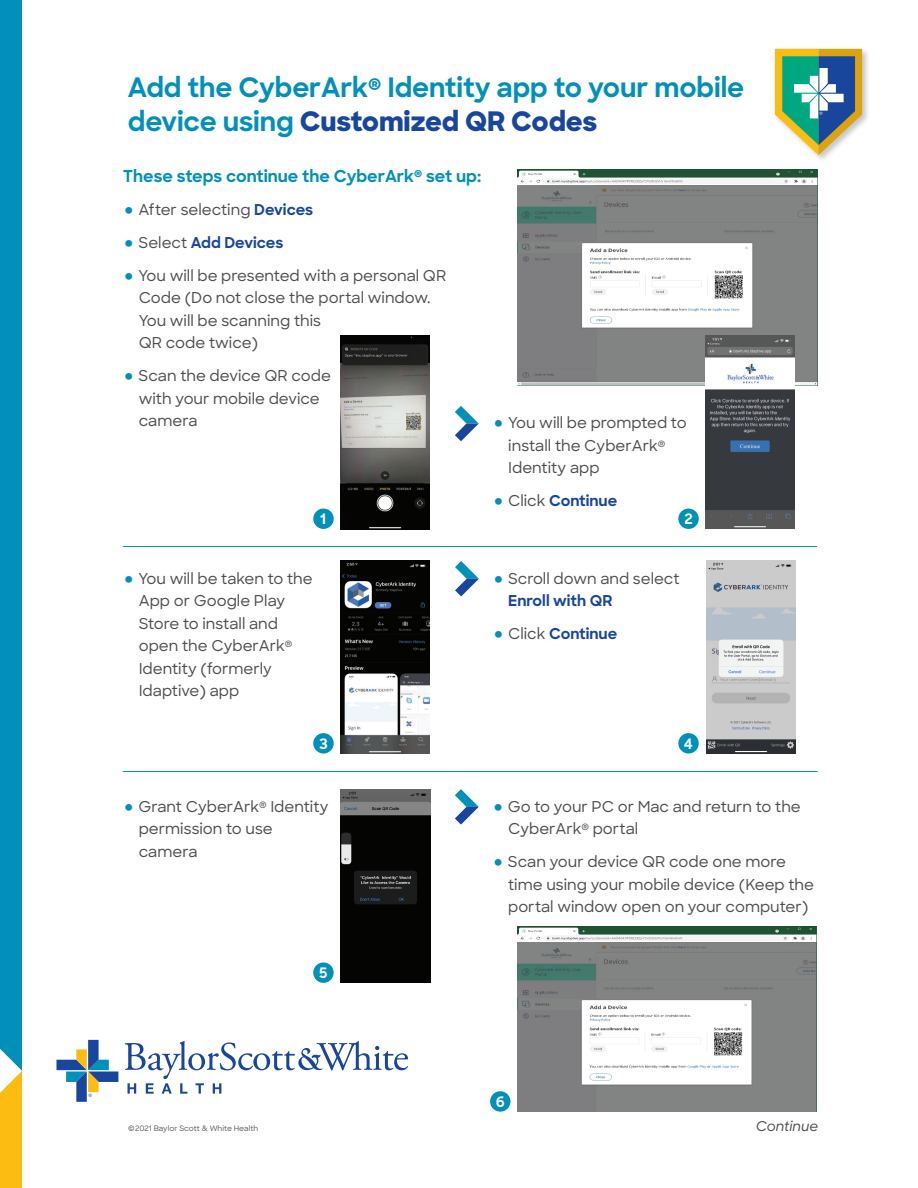
<style>
.page{position:relative;width:918px;height:1188px;background:#fff}
.page>*{position:absolute;margin:0;border:0;box-sizing:border-box;transform-origin:0 0}
.t1{font:700 26.85px/33.9px "Sharp Sans";letter-spacing:-.005em;color:#0090ba}
.t2{font:700 16.5px "Sharp Sans";color:#0090ba}
.t3{font:500 15px/22.5px "Sharp Sans";color:#4b4c4d}
.t4{font:700 15px "Sharp Sans";color:#18469d}
.t5{font:700 14.4px "Sharp Sans";color:#fff}
.t6{font:italic 500 13.5px "Sharp Sans";color:#4b4c4d}
.t7{font:500 7.5px "Sharp Sans";color:#57585a}
.s1{font-weight:800;color:#18469d}
.s2{font-weight:700;font-size:30px;color:#0090ba}
.s3{font-weight:700;color:#18469d}
.s4{font-size:30px;color:#0090ba}
.s5{font-weight:500;color:#4b4c4d}
</style>
<div class="page">
<img style="left:517px;top:169px;width:300px;height:217px">
<svg style="left:0;top:0;width:22px;height:1188px;background:#1b96ac"></svg>
<svg style="left:56px;top:1040px;width:62px;height:62px"></svg>
<svg style="left:125px;top:1041px;width:283px;height:53px"></svg>
<svg style="left:455px;top:406px;width:24px;height:35px"></svg>
<svg style="left:455px;top:561px;width:24px;height:35px"></svg>
<svg style="left:455px;top:789px;width:24px;height:36px"></svg>
<div style="left:774px;top:48px;width:96px;height:115px;background:#231f20;opacity:.25"></div>
<svg style="left:775px;top:49px;width:87px;height:106px"></svg>
<hr style="left:123px;top:546px;width:694px;height:1px;background:#0090ba">
<hr style="left:123px;top:771px;width:695px;height:1px;background:#0090ba">
<img style="left:341px;top:336px;width:89px;height:193px">
<img style="left:706px;top:336px;width:89px;height:193px">
<img style="left:341px;top:561px;width:89px;height:193px">
<img style="left:341px;top:789px;width:89px;height:193px">
<img style="left:706px;top:561px;width:89px;height:193px">
<div style="left:313px;top:509px;width:21px;height:20px;background:#0090ba;border-radius:50%"></div>
<div style="left:678px;top:509px;width:21px;height:20px;background:#0090ba;border-radius:50%"></div>
<div style="left:678px;top:733px;width:21px;height:21px;background:#0090ba;border-radius:50%"></div>
<div style="left:313px;top:962px;width:21px;height:21px;background:#0090ba;border-radius:50%"></div>
<div style="left:313px;top:733px;width:21px;height:21px;background:#0090ba;border-radius:50%"></div>
<img style="left:517px;top:926px;width:300px;height:186px">
<div style="left:490px;top:1091px;width:20px;height:21px;background:#0090ba;border-radius:50%"></div>
<h1 class="t1" style="left:128px;top:69px;width:618px">Add the CyberArk<sup>®</sup> Identity app to your mobile device using <span class="s1">Customized QR Codes</span></h1>
<p class="t2" style="left:123px;top:163px;width:360px">These steps continue the CyberArk<sup>®</sup> set up:</p>
<p class="t3" style="left:123px;top:197px;width:192px"><span class="s2">•</span> After selecting <span class="s3">Devices</span></p>
<p class="t4" style="left:123px;top:231px;width:162px"><span class="s4">•</span> <span class="s5">Select</span> Add Devices</p>
<p class="t3" style="left:139px;top:263px;width:309px;text-indent:-16px"><span class="s2">•</span> You will be presented with a personal QR<br>Code (Do not close the portal window.<br>You will be scanning this<br>QR code twice)</p>
<p class="t3" style="left:139px;top:364px;width:194px;text-indent:-16px"><span class="s2">•</span> Scan the device QR code with your mobile device camera</p>
<p class="t3" style="left:508px;top:411px;width:180px;text-indent:-16px"><span class="s2">•</span> You will be prompted to install the CyberArk<sup>®<br></sup>Identity app</p>
<p class="t4" style="left:492px;top:490px;width:127px"><span class="s4">•</span> <span class="s5">Click</span> Continue</p>
<p class="t5" style="left:320px;top:508px;width:7px">1</p>
<p class="t5" style="left:684px;top:508px;width:10px">2</p>
<p class="t3" style="left:139px;top:566px;width:175px;text-indent:-16px"><span class="s2">•</span> You will be taken to the<br>App or Google Play<br>Store to install and open the CyberArk<sup>®<br></sup>Identity (formerly<br>Idaptive) app</p>
<p class="t3" style="left:508px;top:566px;width:173px;text-indent:-16px"><span class="s2">•</span> Scroll down and select<br><span class="s3">Enroll with QR</span></p>
<p class="t4" style="left:492px;top:622px;width:127px"><span class="s4">•</span> <span class="s5">Click</span> Continue</p>
<p class="t5" style="left:319px;top:733px;width:10px">3</p>
<p class="t5" style="left:684px;top:733px;width:11px">4</p>
<p class="t3" style="left:139px;top:794px;width:191px;text-indent:-16px"><span class="s2">•</span> Grant CyberArk<sup>®</sup> Identity permission to use camera</p>
<p class="t3" style="left:508px;top:794px;width:294px;text-indent:-16px"><span class="s2">•</span> Go to your PC or Mac and return to the<br>CyberArk<sup>®</sup> portal</p>
<p class="t3" style="left:508px;top:850px;width:307px;text-indent:-16px"><span class="s2">•</span> Scan your device QR code one more time using your mobile device (Keep the portal window open on your computer)</p>
<p class="t5" style="left:319px;top:962px;width:10px">5</p>
<p class="t5" style="left:496px;top:1091px;width:11px">6</p>
<p class="t7" style="left:128px;top:1123px;width:132px">©2021 Baylor Scott &amp; White Health</p>
<p class="t6" style="left:756px;top:1116px;width:64px">Continue</p>
</div>
